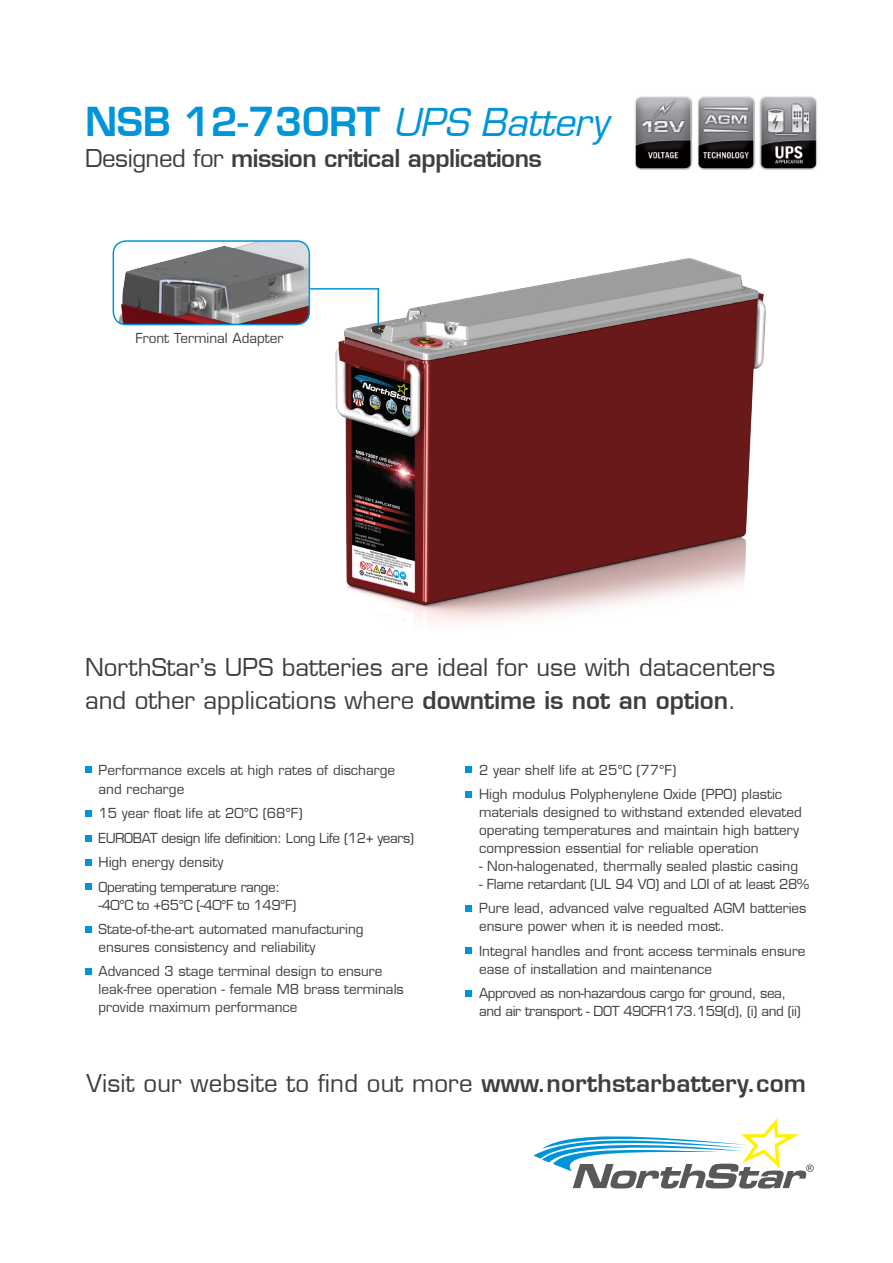
<style>
.page{position:relative;width:893px;height:1263px;background:#fff}
.page>*{position:absolute;margin:0;border:0;box-sizing:border-box;transform-origin:0 0}
.t1{font:600 39px "Eurostile LT";letter-spacing:-.01em;color:#0095d9}
.Black_subhead_p1{font:24px/33px "Eurostile LT";color:#3e3e3f}
.Black_subhead_p1-2{font:600 24px "Eurostile LT";letter-spacing:-.02em;color:#3e3e3f}
.Body_p_1{font:13.5px/18px "Eurostile LT";color:#3e3e3f}
.Body_p_1-2{font:13.5px/18px "Eurostile LT";letter-spacing:-.03em;color:#3e3e3f}
.Body_p_1-3{font:13.5px "Eurostile LT";letter-spacing:-.02em;color:#3e3e3f}
.s1{font-weight:400;font-style:italic;font-size:37.5px}
.s2{font-weight:400}
.s3{font-weight:600}
</style>
<div class="page">
<img style="left:335px;top:258px;width:431px;height:365px">
<svg style="left:533px;top:1118px;width:281px;height:70px"></svg>
<img style="left:113px;top:241px;width:196px;height:84px">
<div style="left:113px;top:240px;width:197px;height:85px;border:2px solid #0095d9;border-radius:13px"></div>
<hr style="left:310px;top:288px;width:68px;height:2px;background:#0095d9">
<hr style="left:377px;top:288px;width:2px;height:37px;background:#0095d9">
<img style="left:635px;top:96px;width:182px;height:74px">
<svg style="left:85px;top:767px;width:6px;height:6px"></svg>
<div style="left:85px;top:810px;width:6px;height:7px;background:#0095d9"></div>
<svg style="left:85px;top:835px;width:6px;height:6px"></svg>
<div style="left:85px;top:859px;width:6px;height:7px;background:#0095d9"></div>
<svg style="left:85px;top:884px;width:6px;height:6px"></svg>
<svg style="left:85px;top:926px;width:6px;height:6px"></svg>
<div style="left:85px;top:968px;width:6px;height:7px;background:#0095d9"></div>
<svg style="left:466px;top:767px;width:6px;height:6px"></svg>
<svg style="left:466px;top:791px;width:6px;height:6px"></svg>
<div style="left:466px;top:905px;width:6px;height:7px;background:#0095d9"></div>
<svg style="left:466px;top:948px;width:6px;height:6px"></svg>
<svg style="left:466px;top:990px;width:6px;height:6px"></svg>
<p class="t1" style="left:85px;top:97px;width:524px">NSB 12-730RT <span class="s1">UPS Battery</span></p>
<p class="Black_subhead_p1-2" style="left:85px;top:143px;width:458px"><span class="s2">Designed for</span> mission critical applications</p>
<p class="Body_p_1" style="left:135px;top:329px;width:149px">Front Terminal Adapter</p>
<p class="Black_subhead_p1" style="left:85px;top:651px;width:692px">NorthStar’s UPS batteries are ideal for use with datacenters and other applications where <span class="s3">downtime is not an option</span>.</p>
<p class="Body_p_1" style="left:99px;top:760px;width:298px;line-height:19.5px">Performance excels at high rates of discharge and recharge</p>
<p class="Body_p_1" style="left:99px;top:804px;width:206px">15 year float life at 20°C (68°F)</p>
<p class="Body_p_1-2" style="left:99px;top:829px;width:317px">EUROBAT design life definition: Long Life (12+ years)</p>
<p class="Body_p_1" style="left:99px;top:853px;width:126px">High energy density</p>
<p class="Body_p_1-2" style="left:99px;top:878px;width:199px">Operating temperature range: -40°C to +65°C (-40°F to 149°F)</p>
<p class="Body_p_1" style="left:99px;top:920px;width:267px">State-of-the-art automated manufacturing ensures consistency and reliability</p>
<p class="Body_p_1" style="left:99px;top:962px;width:307px">Advanced 3 stage terminal design to ensure leak-free operation - female M8 brass terminals provide maximum performance</p>
<p class="Body_p_1" style="left:479px;top:761px;width:199px">2 year shelf life at 25°C (77°F)</p>
<p class="Body_p_1" style="left:479px;top:785px;width:324px">High modulus Polyphenylene Oxide (PPO) plastic materials designed to withstand extended elevated operating temperatures and maintain high battery compression essential for reliable operation</p>
<p class="Body_p_1" style="left:479px;top:857px;width:320px">- Non-halogenated, thermally sealed plastic casing</p>
<p class="Body_p_1-3" style="left:479px;top:876px;width:332px">- Flame retardant (UL 94 VO) and LOI of at least 28%</p>
<p class="Body_p_1" style="left:479px;top:899px;width:329px">Pure lead, advanced valve regualted AGM batteries ensure power when it is needed most.</p>
<p class="Body_p_1" style="left:479px;top:942px;width:328px">Integral handles and front access terminals ensure ease of installation and maintenance</p>
<p class="Body_p_1-2" style="left:479px;top:984px;width:323px">Approved as non-hazardous cargo for ground, sea, and air transport - DOT 49CFR173.159(d), (i) and (ii)</p>
<p class="Black_subhead_p1" style="left:86px;top:1066px;width:721px">Visit our website to find out more <span class="s3">www.northstarbattery.com</span></p>
</div>
